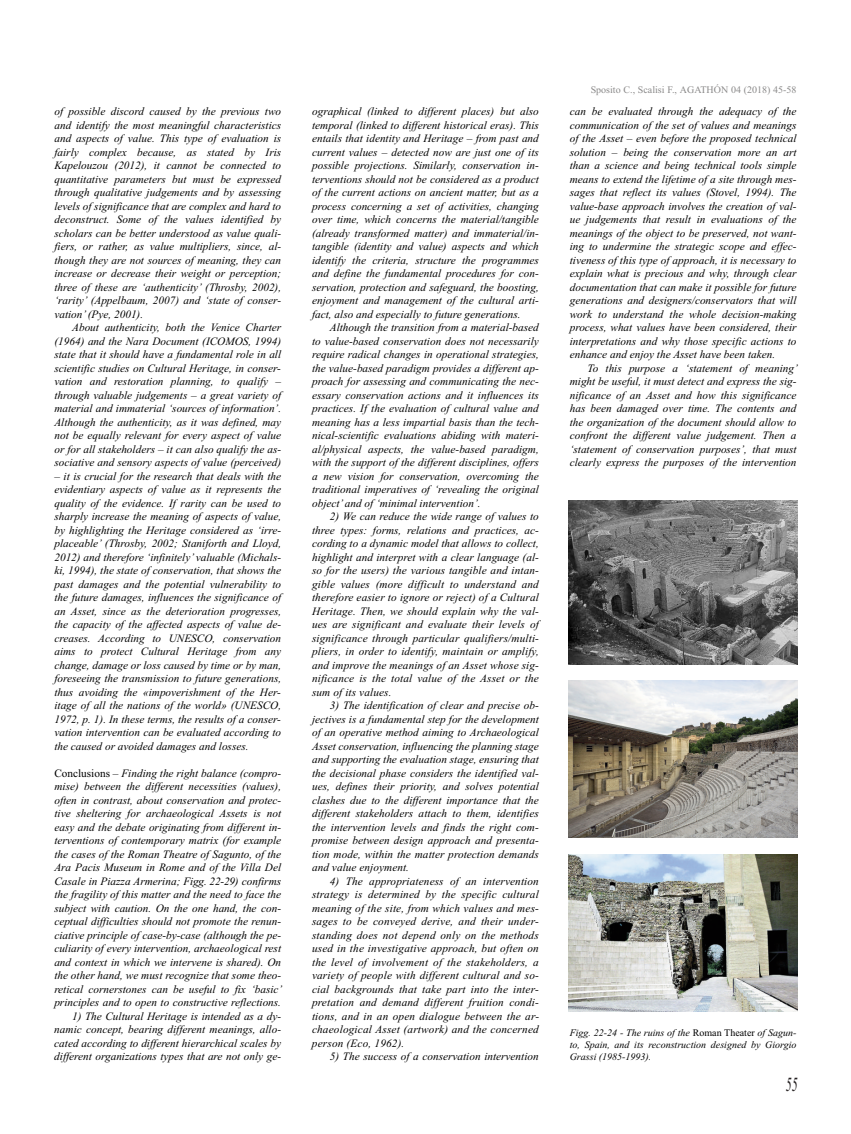
<style>
.page{position:relative;width:851px;height:1134px;background:#fff}
.page>*{position:absolute;margin:0;border:0;box-sizing:border-box;transform-origin:0 0}
.t1{font:italic 20px "Times New Roman";color:#231f20;scale:.6 1}
.t2{font:italic 11.25px/13.5px "Times New Roman";color:#000;text-align:justify}
.t3{font:italic 10px/12px "Times New Roman";color:#000;text-align:justify}
.t4{font:10px "Times New Roman";color:#8a8989}
.s1{font-style:normal}
</style>
<div class="page">
<img style="left:568px;top:854px;width:229px;height:157px">
<img style="left:568px;top:681px;width:229px;height:156px">
<img style="left:568px;top:501px;width:229px;height:163px">
<p class="t2" style="left:54px;top:105px;width:229px">of possible discord caused by the previous two and identify the most meaningful characteristics and aspects of value. this type of evaluation is fairly complex because, as stated by Iris Kapelouzou (2012), it cannot be connected to quantitative parameters but must be expressed through qualitative judgements and by assessing levels of significance that are complex and hard to deconstruct. some of the values identified by scholars can be better understood as value quali&shy;fiers, or rather, as value multipliers, since, al&shy;though they are not sources of meaning, they can increase or decrease their weight or perception; three of these are ‘authenticity’ (throsby, 2002), ‘rarity’ (Appelbaum, 2007) and ‘state of conser&shy;vation’(Pye, 2001).</p>
<p class="t2" style="left:54px;top:321px;width:229px;text-indent:18px">About authenticity, both the Venice Charter (1964) and the Nara document (ICoMos, 1994) state that it should have a fundamental role in all scientific studies on Cultural Heritage, in conser&shy;vation and restoration planning, to qualify – through valuable judgements – a great variety of material and immaterial ‘sources of information’.<br>Although the authenticity, as it was defined, may not be equally relevant for every aspect of value or for all stakeholders – it can also qualify the as&shy;sociative and sensory aspects of value (perceived)</p>
<p class="t2" style="left:54px;top:469px;width:229px">– it is crucial for the research that deals with the evidentiary aspects of value as it represents the quality of the evidence. If rarity can be used to sharply increase the meaning of aspects of value, by highlighting the Heritage considered as ‘irre&shy;placeable’ (throsby, 2002; staniforth and Lloyd, 2012) and therefore ‘infinitely’ valuable (Michals&shy;ki, 1994), the state of conservation, that shows the past damages and the potential vulnerability to the future damages, influences the significance of an Asset, since as the deterioration progresses, the capacity of the affected aspects of value de&shy;creases. According to UNesCo, conservation aims to protect Cultural Heritage from any change, damage or loss caused by time or by man, foreseeing the transmission to future generations, thus avoiding the «impoverishment of the Her&shy;itage of all the nations of the world» (UNesCo, 1972, p. 1). In these terms, the results of a conser&shy;vation intervention can be evaluated according to the caused or avoided damages and losses.</p>
<p class="t2" style="left:54px;top:766px;width:229px"><span class="s1">Conclusions</span> – Finding the right balance (compro&shy;mise) between the different necessities (values), often in contrast, about conservation and protec&shy;tive sheltering for archaeological Assets is not easy and the debate originating from different in&shy;terventions of contemporary matrix (for example the cases of the Roman theatre of sagunto, of the Ara Pacis Museum in Rome and of the Villa del Casale in Piazza Armerina; Figg. 22-29) confirms the fragility of this matter and the need to face the subject with caution. on the one hand, the con&shy;ceptual difficulties should not promote the renun&shy;ciative principle of case-by-case (although the pe&shy;culiarity of every intervention, archaeological rest and context in which we intervene is shared). on the other hand, we must recognize that some theo&shy;retical cornerstones can be useful to fix ‘basic’ principles and to open to constructive reflections.</p>
<p class="t2" style="left:54px;top:1009px;width:229px;text-indent:18px">1) the Cultural Heritage is intended as a dy&shy;namic concept, bearing different meanings, allo&shy;cated according to different hierarchical scales by different organizations types that are not only ge-</p>
<p class="t2" style="left:312px;top:105px;width:229px">ographical (linked to different places) but also temporal (linked to different historical eras). this entails that identity and Heritage – from past and current values – detected now are just one of its possible projections. similarly, conservation in&shy;terventions should not be considered as a product of the current actions on ancient matter, but as a process concerning a set of activities, changing over time, which concerns the material/tangible (already transformed matter) and immaterial/in&shy;tangible (identity and value) aspects and which identify the criteria, structure the programmes and define the fundamental procedures for con&shy;servation, protection and safeguard, the boosting, enjoyment and management of the cultural arti&shy;fact, also and especially to future generations.</p>
<p class="t2" style="left:312px;top:321px;width:229px;text-indent:18px">Although the transition from a material-based to value-based conservation does not necessarily require radical changes in operational strategies, the value-based paradigm provides a different ap&shy;proach for assessing and communicating the nec&shy;essary conservation actions and it influences its practices. If the evaluation of cultural value and meaning has a less impartial basis than the tech&shy;nical-scientific evaluations abiding with materi&shy;al/physical aspects, the value-based paradigm, with the support of the different disciplines, offers a new vision for conservation, overcoming the traditional imperatives of ‘revealing the original object’ and of ‘minimal intervention’.</p>
<p class="t2" style="left:312px;top:510px;width:229px;text-indent:18px">2) we can reduce the wide range of values to three types: forms, relations and practices, ac&shy;cording to a dynamic model that allows to collect, highlight and interpret with a clear language (al&shy;so for the users) the various tangible and intan&shy;gible values (more difficult to understand and therefore easier to ignore or reject) of a Cultural Heritage. then, we should explain why the val&shy;ues are significant and evaluate their levels of significance through particular qualifiers/multi&shy;pliers, in order to identify, maintain or amplify, and improve the meanings of an Asset whose sig&shy;nificance is the total value of the Asset or the sum of its values.</p>
<p class="t2" style="left:312px;top:699px;width:228px;text-indent:18px">3) the identification of clear and precise ob&shy;jectives is a fundamental step for the development of an operative method aiming to Archaeological Asset conservation, influencing the planning stage and supporting the evaluation stage, ensuring that the decisional phase considers the identified val&shy;ues, defines their priority, and solves potential clashes due to the different importance that the different stakeholders attach to them, identifies the intervention levels and finds the right com&shy;promise between design approach and presenta&shy;tion mode, within the matter protection demands and value enjoyment.</p>
<p class="t2" style="left:312px;top:874px;width:229px;text-indent:18px">4) the appropriateness of an intervention strategy is determined by the specific cultural meaning of the site, from which values and mes&shy;sages to be conveyed derive, and their under&shy;standing does not depend only on the methods used in the investigative approach, but often on the level of involvement of the stakeholders, a variety of people with different cultural and so&shy;cial backgrounds that take part into the inter&shy;pretation and demand different fruition condi&shy;tions, and in an open dialogue between the ar&shy;chaeological Asset (artwork) and the concerned person (eco, 1962).</p>
<p class="t2" style="left:330px;top:1050px;width:210px">5) the success of a conservation intervention</p>
<p class="t4" style="left:590px;top:84px;width:207px">Sposito C., Scalisi F., AGATHÓN 04 (2018) 45-58</p>
<p class="t2" style="left:569px;top:105px;width:228px">can be evaluated through the adequacy of the communication of the set of values and meanings of the Asset – even before the proposed technical solution – being the conservation more an art than a science and being technical tools simple means to extend the lifetime of a site through mes&shy;sages that reflect its values (stovel, 1994). the value-base approach involves the creation of val&shy;ue judgements that result in evaluations of the meanings of the object to be preserved, not want&shy;ing to undermine the strategic scope and effec&shy;tiveness of this type of approach, it is necessary to explain what is precious and why, through clear documentation that can make it possible for future generations and designers/conservators that will work to understand the whole decision-making process, what values have been considered, their interpretations and why those specific actions to enhance and enjoy the Asset have been taken.</p>
<p class="t2" style="left:569px;top:361px;width:229px;text-indent:18px">to this purpose a ‘statement of meaning’ might be useful, it must detect and express the sig&shy;nificance of an Asset and how this significance has been damaged over time. the contents and the organization of the document should allow to confront the different value judgement. then a ‘statement of conservation purposes’, that must clearly express the purposes of the intervention</p>
<p class="t3" style="left:569px;top:1027px;width:228px">Figg. 22-24 - the ruins of the <span class="s1">Roman Theater</span> of sagun&shy;to, spain, and its reconstruction designed by Giorgio Grassi (1985-1993).</p>
<h1 class="t1" style="left:785px;top:1072px;width:21px">55</h1>
</div>
